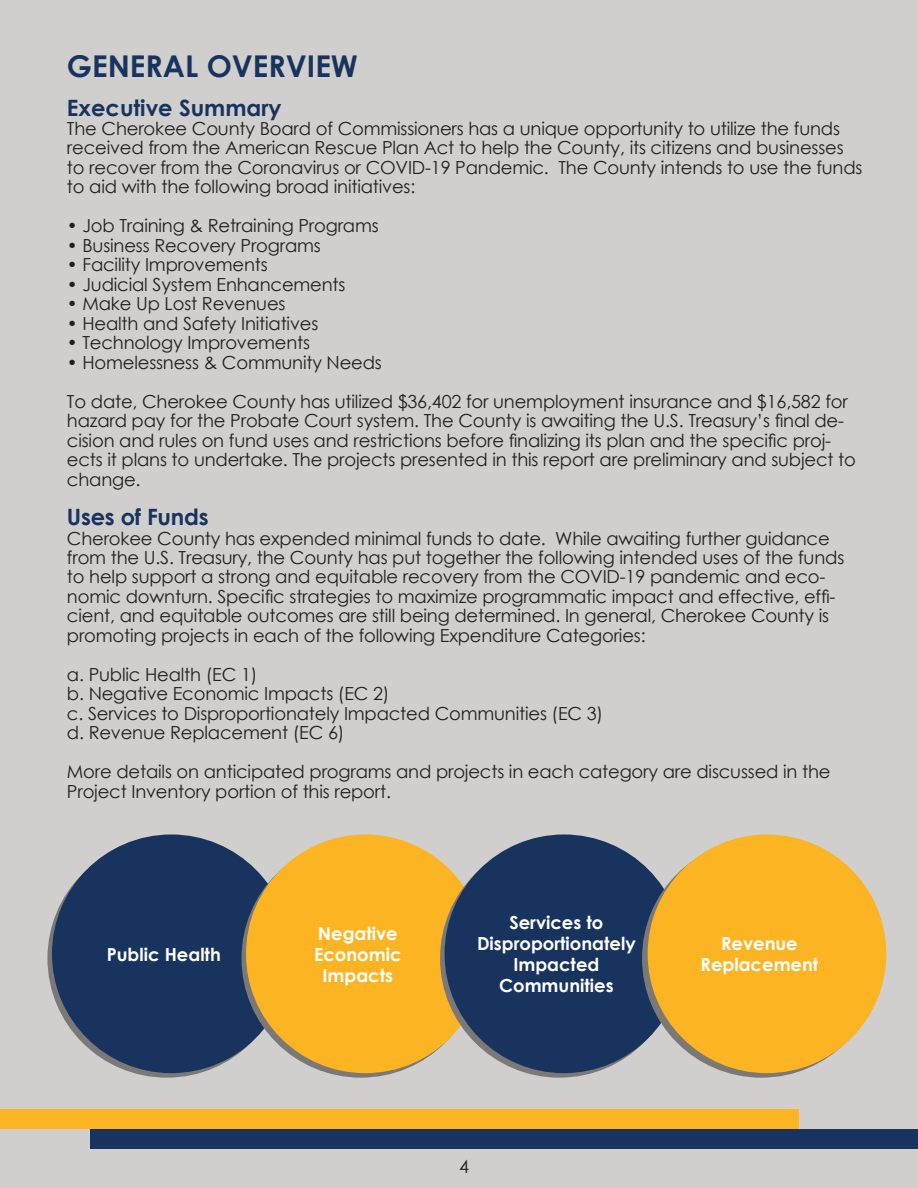
<style>
.page{position:relative;width:918px;height:1188px;background:#d0cfcd}
.page>*{position:absolute;margin:0;border:0;box-sizing:border-box;transform-origin:0 0}
.t1{font:700 30px "Century Gothic";color:#18345e}
.t2{font:700 22.5px "Century Gothic";color:#18345e}
.t3{font:18px/19.5px "Century Gothic";letter-spacing:-.01em;color:#231f20}
.t4{font:700 18px/21px "Century Gothic";color:#fff;text-align:center}
</style>
<div class="page">
<div style="left:91px;top:1129px;width:827px;height:19px;background:#18345e"></div>
<div style="left:0;top:1110px;width:799px;height:19px;background:#fcb423"></div>
<svg style="left:47px;top:839px;width:239px;height:239px;background:#7d7d7d"></svg>
<div style="left:52px;top:834px;width:239px;height:239px;background:#18345e;border-radius:50%"></div>
<svg style="left:242px;top:839px;width:238px;height:239px;background:#817e77"></svg>
<div style="left:246px;top:834px;width:239px;height:239px;background:#fcb423;border-radius:50%"></div>
<svg style="left:440px;top:839px;width:239px;height:239px;background:#797977"></svg>
<div style="left:445px;top:834px;width:238px;height:239px;background:#18345e;border-radius:50%"></div>
<svg style="left:642px;top:839px;width:239px;height:239px;background:#827e75"></svg>
<div style="left:648px;top:834px;width:238px;height:239px;background:#fcb423;border-radius:50%"></div>
<h1 class="t1" style="left:67px;top:43px;width:292px">GENERAL OVERVIEW</h1>
<p class="t2" style="left:67px;top:90px;width:216px">Executive Summary</p>
<p class="t3" style="left:67px;top:118px;width:797px">The Cherokee County Board of Commissioners has a unique opportunity to utilize the funds received from the American Rescue Plan Act to help the County, its citizens and businesses to recover from the Coronavirus or COVID-19 Pandemic. The County intends to use the funds to aid with the following broad initiatives:</p>
<p class="t3" style="left:67px;top:216px;width:313px">• Job Training &amp; Retraining Programs</p>
<p class="t3" style="left:67px;top:235px;width:255px">• Business Recovery Programs</p>
<p class="t3" style="left:67px;top:255px;width:202px">• Facility Improvements</p>
<p class="t3" style="left:67px;top:274px;width:280px">• Judicial System Enhancements</p>
<p class="t3" style="left:67px;top:294px;width:220px">• Make Up Lost Revenues</p>
<p class="t3" style="left:67px;top:313px;width:253px">• Health and Safety Initiatives</p>
<p class="t3" style="left:67px;top:333px;width:245px">• Technology Improvements</p>
<p class="t3" style="left:67px;top:343px;width:782px;line-height:39px">• Homelessness &amp; Community Needs<br>To date, Cherokee County has utilized $36,402 for unemployment insurance and $16,582 for</p>
<p class="t3" style="left:67px;top:411px;width:791px">hazard pay for the Probate Court system. The County is awaiting the U.S. Treasury’s final de&shy;cision and rules on fund uses and restrictions before finalizing its plan and the specific proj&shy;ects it plans to undertake. The projects presented in this report are preliminary and subject to change.</p>
<p class="t2" style="left:67px;top:500px;width:143px">Uses of Funds</p>
<p class="t3" style="left:67px;top:528px;width:779px">Cherokee County has expended minimal funds to date. While awaiting further guidance from the U.S. Treasury, the County has put together the following intended uses of the funds to help support a strong and equitable recovery from the COVID-19 pandemic and eco&shy;nomic downturn. Specific strategies to maximize programmatic impact and effective, effi&shy;cient, and equitable outcomes are still being determined. In general, Cherokee County is promoting projects in each of the following Expenditure Categories:</p>
<p class="t3" style="left:67px;top:664px;width:538px">a. Public Health (EC 1)<br>b. Negative Economic Impacts (EC 2)<br>c. Services to Disproportionately Impacted Communities (EC 3) d. Revenue Replacement (EC 6)</p>
<p class="t3" style="left:67px;top:762px;width:765px">More details on anticipated programs and projects in each category are discussed in the<br>Project Inventory portion of this report.</p>
<p class="t4" style="left:107px;top:943px;width:116px">Public Health</p>
<p class="t4" style="left:314px;top:922px;width:89px">Negative<br>Economic<br>Impacts</p>
<p class="t4" style="left:477px;top:911px;width:160px">Services to<br>Disproportionately<br>Impacted<br>Communities</p>
<p class="t4" style="left:701px;top:932px;width:119px">Revenue<br>Replacement</p>
<p class="t3" style="left:459px;top:1156px;width:11px">4</p>
</div>
